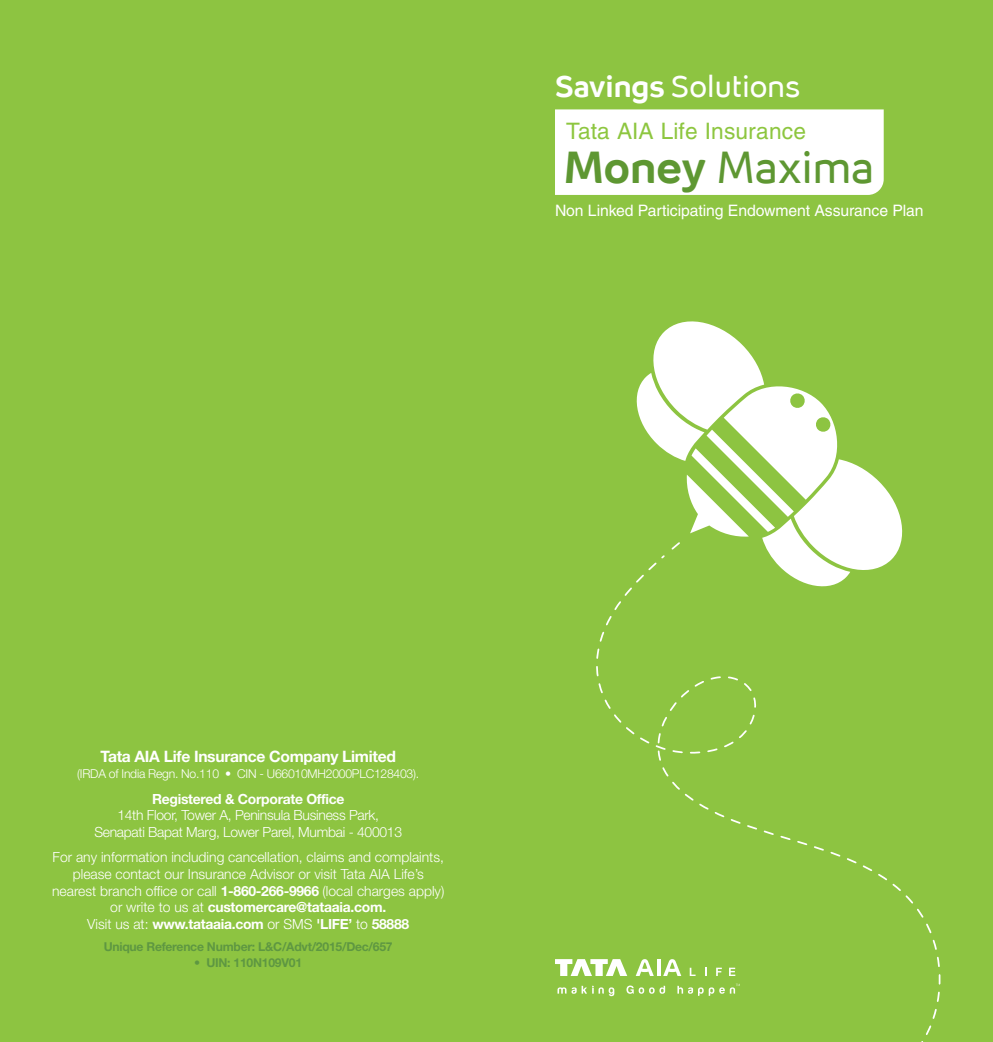
<style>
.page{position:relative;width:993px;height:1042px;background:#fff}
.page>*{position:absolute;margin:0;border:0;box-sizing:border-box;transform-origin:0 0}
.t1{font:43.57px "TATAAIA Print";color:#5e9732}
.t2{font:29.75px "TATAAIA Print";color:#fff}
.t3{font:22.75px "Helvetica";color:#8dc63f}
.t4{font:15.75px "Helvetica";letter-spacing:-.005em;color:#fff}
.t5{font:700 15.75px "Helvetica Neue";letter-spacing:-.02em;color:#fff}
.t6{font:300 14px/16.6px "Helvetica Neue";color:#fff;text-align:center}
.t7{font:300 14px/16.6px "Helvetica Neue";letter-spacing:-.02em;color:#fff;text-align:center}
.t8{font:700 14px "Helvetica Neue";letter-spacing:-.02em;color:#fff}
.t9{font:700 12.25px "Helvetica Neue";letter-spacing:-.02em;color:#5e9741}
.t10{font:300 12.25px "Helvetica Neue";letter-spacing:-.02em;color:#fff}
.s1{font-weight:700}
</style>
<div class="page">
<div style="left:0;top:0;width:496px;height:1041px;background:#8dc441"></div>
<div style="left:496px;top:0;width:496px;height:1042px;background:#8dc441"></div>
<svg style="left:555px;top:959px;width:35px;height:17px"></svg>
<svg style="left:557px;top:986px;width:30px;height:8px"></svg>
<div style="left:555px;top:109px;width:328px;height:86px;background:#fff"></div>
<svg style="left:590px;top:588px;width:351px;height:454px"></svg>
<svg style="left:630px;top:321px;width:279px;height:271px"></svg>
<h2 class="t2" style="left:555px;top:73px;width:247px"><span class="s1">Savings</span> Solutions</h2>
<h3 class="t3" style="left:566px;top:117px;width:241px">Tata AIA Life Insurance</h3>
<h1 class="t1" style="left:563px;top:148px;width:312px"><span class="s1">Money</span> Maxima</h1>
<p class="t4" style="left:555px;top:202px;width:370px">Non Linked Participating Endowment Assurance Plan</p>
<p class="t5" style="left:100px;top:746px;width:297px">Tata AIA Life Insurance Company Limited</p>
<p class="t10" style="left:77px;top:766px;width:343px">(IRDA of India Regn. No.110 • CIN - U66010MH2000PLC128403).</p>
<p class="t8" style="left:152px;top:790px;width:194px">Registered &amp; Corporate Office</p>
<p class="t7" style="left:94px;top:806px;width:309px">14th Floor, Tower A, Peninsula Business Park,<br>Senapati Bapat Marg, Lower Parel, Mumbai - 400013</p>
<p class="t6" style="left:52px;top:848px;width:393px">For any information including cancellation, claims and complaints, please contact our Insurance Advisor or visit Tata AIA Life’s nearest branch office or call <span class="s1">1-860-266-9966</span> (local charges apply) or write to us at <span class="s1">customercare@tataaia.com.<br></span>Visit us at: <span class="s1">www.tataaia.com</span> or SMS <span class="s1">'LIFE’</span> to <span class="s1">58888</span></p>
<p class="t9" style="left:104px;top:939px;width:290px">Unique Reference Number: L&amp;C/Advt/2015/Dec/657</p>
<p class="t9" style="left:194px;top:955px;width:109px">• UIN: 110N109V01</p>
</div>
